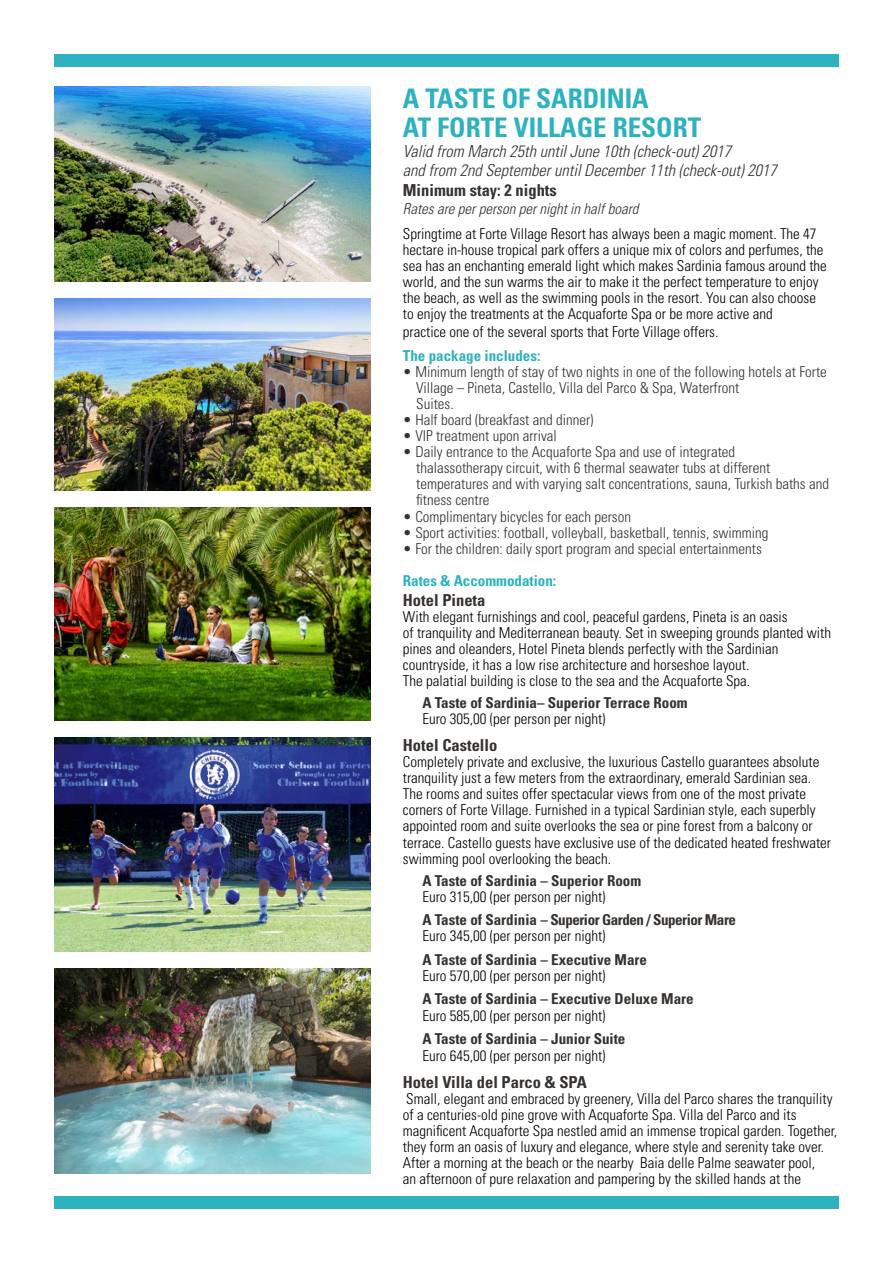
<style>
.page{position:relative;width:893px;height:1263px;background:#fff}
.page>*{position:absolute;margin:0;border:0;box-sizing:border-box;transform-origin:0 0}
.t1{font:700 condensed 27px/28.5px "Univers";color:#2db2bf}
.t2{font:italic 300 condensed 16.5px/19.8px "Univers";color:#35322f}
.t3{font:700 condensed 16.5px "Univers";color:#35322f}
.t4{font:300 condensed 15px/16px "Univers";color:#000}
.t5{font:300 condensed 15px/16px "Univers";color:#35322f}
.t6{font:700 condensed 15px "Univers";color:#35322f}
.t7{font:700 condensed 15px "Univers";letter-spacing:-.03em;color:#35322f}
.t8{font:700 condensed 15px "Univers";color:#2db2be}
.t9{font:italic 300 condensed 15px "Univers";color:#35322f}
</style>
<div class="page">
<div style="left:54px;top:54px;width:785px;height:13px;background:#2db2bf"></div>
<div style="left:54px;top:1196px;width:785px;height:13px;background:#2db2bf"></div>
<img style="left:54px;top:969px;width:316px;height:204px">
<img style="left:54px;top:508px;width:316px;height:212px">
<img style="left:54px;top:87px;width:317px;height:194px">
<img style="left:54px;top:298px;width:316px;height:192px">
<img style="left:54px;top:737px;width:316px;height:214px">
<h1 class="t1" style="left:403px;top:84px;width:300px">A TASTE OF SARDINIA<br>AT FORTE VILLAGE RESORT</h1>
<p class="t2" style="left:403px;top:141px;width:375px">Valid from March 25th until June 10th (check-out) 2017<br>and from 2nd September until December 11th (check-out) 2017</p>
<p class="t3" style="left:403px;top:180px;width:155px">Minimum stay: 2 nights</p>
<p class="t9" style="left:403px;top:200px;width:237px">Rates are per person per night in half board</p>
<p class="t4" style="left:403px;top:226px;width:425px">Springtime at Forte Village Resort has always been a magic moment. The 47 hectare in-house tropical park offers a unique mix of colors and perfumes, the sea has an enchanting emerald light which makes Sardinia famous around the world, and the sun warms the air to make it the perfect temperature to enjoy the beach, as well as the swimming pools in the resort. You can also choose to enjoy the treatments at the Acquaforte Spa or be more active and</p>
<p class="t4" style="left:403px;top:324px;width:317px">practice one of the several sports that Forte Village offers.</p>
<p class="t8" style="left:403px;top:346px;width:139px">The package includes:</p>
<p class="t5" style="left:416px;top:364px;width:412px;text-indent:-13px">• Minimum length of stay of two nights in one of the following hotels at Forte<br>Village – Pineta, Castello, Villa del Parco &amp; Spa, Waterfront<br>Suites.</p>
<p class="t5" style="left:403px;top:412px;width:192px">• Half board (breakfast and dinner)</p>
<p class="t5" style="left:403px;top:428px;width:156px">• VIP treatment upon arrival</p>
<p class="t5" style="left:416px;top:444px;width:414px;text-indent:-13px">• Daily entrance to the Acquaforte Spa and use of integrated<br>thalassotherapy circuit, with 6 thermal seawater tubs at different temperatures and with varying salt concentrations, sauna, Turkish baths and fitness centre</p>
<p class="t5" style="left:403px;top:508px;width:230px">• Complimentary bicycles for each person</p>
<p class="t5" style="left:403px;top:524px;width:367px">• Sport activities: football, volleyball, basketball, tennis, swimming</p>
<p class="t5" style="left:403px;top:540px;width:360px">• For the children: daily sport program and special entertainments</p>
<p class="t8" style="left:403px;top:571px;width:155px">Rates &amp; Accommodation:</p>
<p class="t3" style="left:403px;top:589px;width:84px">Hotel Pineta</p>
<p class="t4" style="left:403px;top:608px;width:430px">With elegant furnishings and cool, peaceful gardens, Pineta is an oasis<br>of tranquility and Mediterranean beauty. Set in sweeping grounds planted with pines and oleanders, Hotel Pineta blends perfectly with the Sardinian countryside, it has a low rise architecture and horseshoe layout.<br>The palatial building is close to the sea and the Acquaforte Spa.</p>
<p class="t6" style="left:422px;top:693px;width:267px">A Taste of Sardinia– Superior Terrace Room</p>
<p class="t4" style="left:422px;top:711px;width:185px">Euro 305,00 (per person per night)</p>
<p class="t3" style="left:403px;top:735px;width:96px">Hotel Castello</p>
<p class="t4" style="left:403px;top:754px;width:430px">Completely private and exclusive, the luxurious Castello guarantees absolute tranquility just a few meters from the extraordinary, emerald Sardinian sea.<br>The rooms and suites offer spectacular views from one of the most private corners of Forte Village. Furnished in a typical Sardinian style, each superbly appointed room and suite overlooks the sea or pine forest from a balcony or terrace. Castello guests have exclusive use of the dedicated heated freshwater swimming pool overlooking the beach.</p>
<p class="t6" style="left:422px;top:871px;width:220px">A Taste of Sardinia – Superior Room</p>
<p class="t4" style="left:422px;top:888px;width:185px">Euro 315,00 (per person per night)</p>
<p class="t7" style="left:422px;top:911px;width:315px">A Taste of Sardinia – Superior Garden / Superior Mare</p>
<p class="t4" style="left:422px;top:928px;width:185px">Euro 345,00 (per person per night)</p>
<p class="t6" style="left:422px;top:950px;width:226px">A Taste of Sardinia – Executive Mare</p>
<p class="t4" style="left:422px;top:967px;width:185px">Euro 570,00 (per person per night)</p>
<p class="t6" style="left:422px;top:990px;width:273px">A Taste of Sardinia – Executive Deluxe Mare</p>
<p class="t4" style="left:422px;top:1008px;width:185px">Euro 585,00 (per person per night)</p>
<p class="t6" style="left:422px;top:1030px;width:205px">A Taste of Sardinia – Junior Suite</p>
<p class="t4" style="left:422px;top:1047px;width:185px">Euro 645,00 (per person per night)</p>
<p class="t3" style="left:403px;top:1072px;width:186px">Hotel Villa del Parco &amp; SPA</p>
<p class="t4" style="left:403px;top:1090px;width:436px">Small, elegant and embraced by greenery, Villa del Parco shares the tranquility of a centuries-old pine grove with Acquaforte Spa. Villa del Parco and its magnificent Acquaforte Spa nestled amid an immense tropical garden. Together, they form an oasis of luxury and elegance, where style and serenity take over.<br>After a morning at the beach or the nearby Baia delle Palme seawater pool,<br>an afternoon of pure relaxation and pampering by the skilled hands at the</p>
</div>
